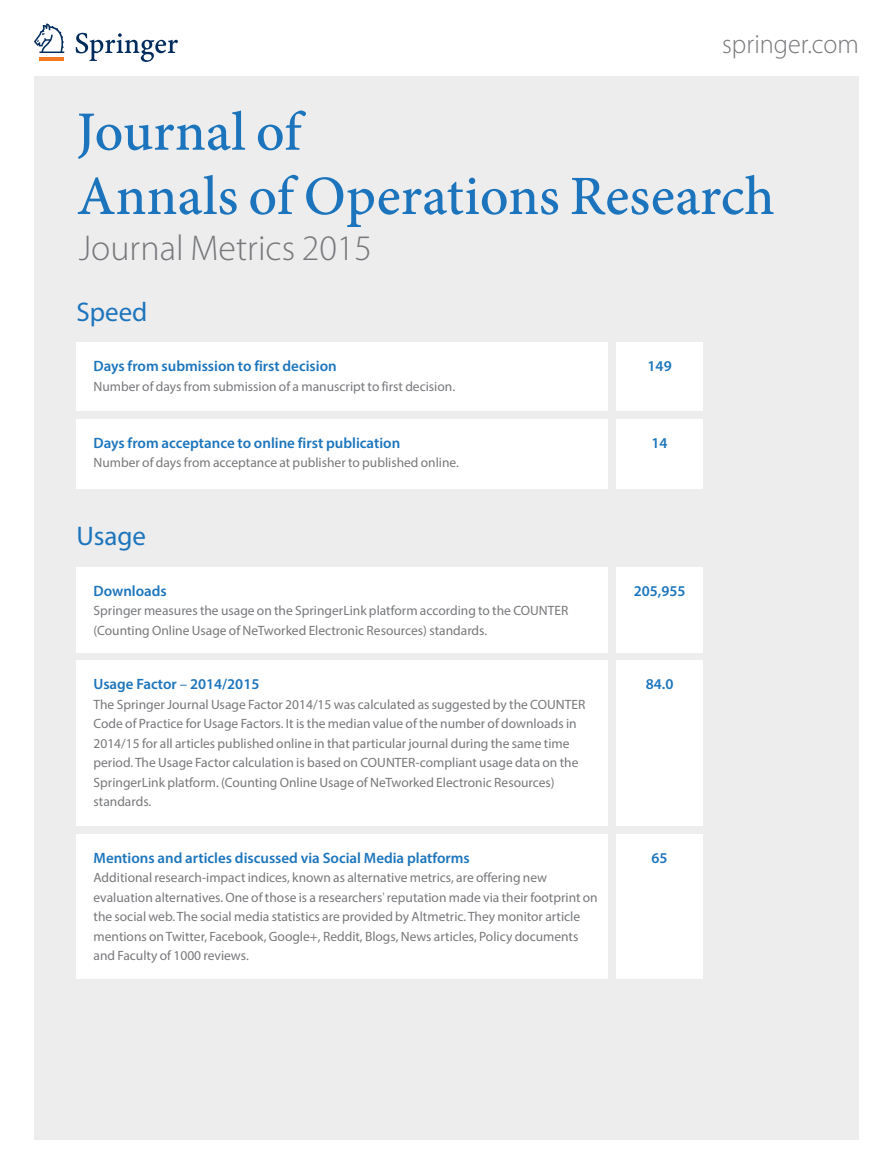
<style>
.page{position:relative;width:893px;height:1174px;background:#fff}
.page>*{position:absolute;margin:0;border:0;box-sizing:border-box;transform-origin:0 0}
.t1{font:55.5px/64.2px "Minion Pro Medium Capt";color:#1c75bc}
.t2{font:300 36px "Myriad Pro";color:#77787b}
.t3{font:300 27px "Myriad Pro";color:#77787b}
.t4{font:27px "Myriad Pro";color:#1c75bc}
.t5{font:600 15px "Myriad Pro";color:#1c75bc}
.t6{font:13.5px/19.5px "Myriad Pro";color:#77787b}
.s1{font-weight:400}
.s2{font-family:"Minion Pro"}
</style>
<div class="page">
<div style="left:34px;top:77px;width:825px;height:1063px;background:#ededee"></div>
<svg style="left:76px;top:33px;width:102px;height:29px"></svg>
<hr style="left:39px;top:58px;width:25px;height:3px;background:#f47920">
<svg style="left:34px;top:23px;width:30px;height:30px"></svg>
<div style="left:77px;top:343px;width:531px;height:68px;background:#fff"></div>
<div style="left:617px;top:343px;width:86px;height:68px;background:#fff"></div>
<div style="left:77px;top:419px;width:531px;height:69px;background:#fff"></div>
<div style="left:77px;top:567px;width:531px;height:85px;background:#fff"></div>
<div style="left:617px;top:419px;width:86px;height:69px;background:#fff"></div>
<div style="left:617px;top:567px;width:86px;height:85px;background:#fff"></div>
<div style="left:77px;top:661px;width:531px;height:165px;background:#fff"></div>
<div style="left:617px;top:661px;width:86px;height:165px;background:#fff"></div>
<div style="left:77px;top:834px;width:531px;height:144px;background:#fff"></div>
<div style="left:617px;top:834px;width:86px;height:144px;background:#fff"></div>
<h3 class="t3" style="left:722px;top:29px;width:138px">springer.com</h3>
<h1 class="t1" style="left:77px;top:102px;width:700px">Journal of<br>Annals of Operations Research</h1>
<h2 class="t2" style="left:79px;top:228px;width:295px">Journal Metrics 2015</h2>
<h3 class="t4" style="left:77px;top:295px;width:72px">Speed</h3>
<p class="t5" style="left:94px;top:356px;width:245px">Days from submission to first decision</p>
<p class="t6" style="left:94px;top:376px;width:363px">Number of days from submission of a manuscript to first decision.</p>
<p class="t5" style="left:648px;top:356px;width:26px">149</p>
<p class="t5" style="left:94px;top:433px;width:308px">Days from acceptance to online first publication</p>
<p class="t6" style="left:94px;top:453px;width:367px">Number of days from acceptance at publisher to published online.</p>
<p class="t5" style="left:652px;top:433px;width:18px">14</p>
<h3 class="t4" style="left:77px;top:519px;width:71px">Usage</h3>
<p class="t5" style="left:94px;top:581px;width:75px">Downloads</p>
<p class="t6" style="left:94px;top:600px;width:476px">Springer measures the usage on the SpringerLink platform according to the COUNTER (Counting Online Usage of NeTworked Electronic Resources) standards.</p>
<p class="t5" style="left:634px;top:581px;width:53px">205,955</p>
<p class="t5" style="left:94px;top:674px;width:167px">Usage Factor <span class="s1">–</span> 2014/2015</p>
<p class="t6" style="left:94px;top:694px;width:493px">The Springer Journal Usage Factor 2014/15 was calculated as suggested by the COUNTER Code of Practice for Usage Factors. It is the median value of the number of downloads in 2014/15 for all articles published online in that particular journal during the same time period. The Usage Factor calculation is based on COUNTER-compliant usage data on the SpringerLink platform. (Counting Online Usage of NeTworked Electronic Resources) standards.</p>
<p class="t5" style="left:646px;top:674px;width:29px">84.0</p>
<p class="t5" style="left:94px;top:848px;width:378px">Mentions and articles discussed via Social Media platforms</p>
<p class="t6" style="left:94px;top:867px;width:506px">Additional research-impact indices, known as alternative metrics, are offering new evaluation alternatives. One of those is a researchers<span class="s2">'</span> reputation made via their footprint on the social web. The social media statistics are provided by Altmetric. They monitor article mentions on Twitter, Facebook, Google+, Reddit, Blogs, News articles, Policy documents and Faculty of 1000 reviews.</p>
<p class="t5" style="left:652px;top:848px;width:18px">65</p>
</div>
